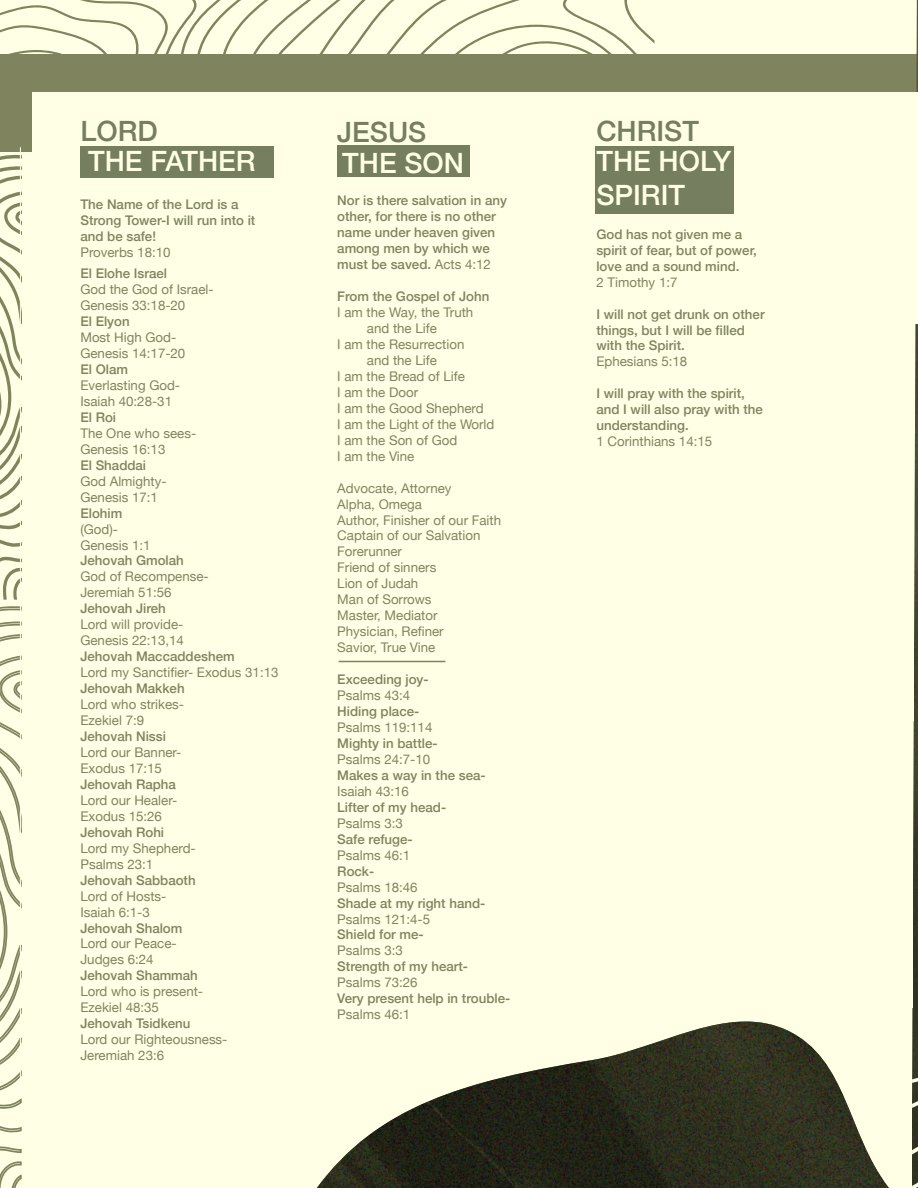
<style>
.page{position:relative;width:918px;height:1188px;background:#ffffe6}
.page>*{position:absolute;margin:0;border:0;box-sizing:border-box;transform-origin:0 0}
.t1{font:500 28.05px/33.6px "Helvetica Neue";color:#ffffe6}
.t2{font:500 28.05px "Helvetica Neue";color:#757e5f}
.t3{font:13.35px/15.9px "Helvetica Neue";color:#7f845f}
.t4{font:500 13.35px/15.9px "Helvetica Neue";color:#7f845f}
.s1{font-weight:400}
.s2{font-weight:500}
</style>
<div class="page">
<svg style="left:0;top:0;width:654px;height:54px"></svg>
<div style="left:0;top:54px;width:918px;height:98px;background:#7f845f"></div>
<img style="left:317px;top:1021px;width:572px;height:167px">
<svg style="left:0;top:148px;width:22px;height:1040px"></svg>
<hr style="left:20px;top:147px;width:1px;height:942px;background:#ffffe6">
<img style="left:912px;top:0;width:6px;height:886px">
<svg style="left:912px;top:886px;width:6px;height:302px;background:#4d4e3c"></svg>
<div style="left:32px;top:93px;width:886px;height:231px;background:#ffffe6"></div>
<div style="left:80px;top:146px;width:194px;height:31px;background:#757e5f"></div>
<div style="left:337px;top:145px;width:132px;height:32px;background:#757e5f"></div>
<div style="left:595px;top:146px;width:139px;height:68px;background:#757e5f"></div>
<hr style="left:339px;top:661px;width:107px;height:1px;background:#7f845f">
<p class="t2" style="left:80px;top:109px;width:79px">LORD</p>
<p class="t1" style="left:88px;top:142px;width:169px">THE FATHER</p>
<p class="t4" style="left:80px;top:195px;width:176px">The Name of the Lord is a<br>Strong Tower-I will run into it and be safe!<br><span class="s1">Proverbs 18:10</span></p>
<p class="t4" style="left:80px;top:264px;width:88px">El Elohe Israel</p>
<p class="t3" style="left:80px;top:282px;width:135px">God the God of Israel-</p>
<p class="t3" style="left:80px;top:298px;width:106px">Genesis 33:18-20<br><span class="s2">El Elyon<br></span>Most High God-</p>
<p class="t3" style="left:80px;top:346px;width:106px">Genesis 14:17-20<br><span class="s2">El Olam<br></span>Everlasting God-</p>
<p class="t3" style="left:80px;top:394px;width:93px">Isaiah 40:28-31</p>
<p class="t4" style="left:80px;top:408px;width:37px">El Roi</p>
<p class="t3" style="left:80px;top:426px;width:117px">The One who sees-</p>
<p class="t3" style="left:80px;top:442px;width:88px">Genesis 16:13<br><span class="s2">El Shaddai<br></span>God Almighty-<br>Genesis 17:1<br><span class="s2">Elohim</span></p>
<p class="t3" style="left:80px;top:522px;width:105px">(God)-<br>Genesis 1:1<br><span class="s2">Jehovah Gmolah</span></p>
<p class="t3" style="left:80px;top:569px;width:130px">God of Recompense-</p>
<p class="t3" style="left:80px;top:585px;width:93px">Jeremiah 51:56</p>
<p class="t4" style="left:80px;top:600px;width:87px">Jehovah Jireh</p>
<p class="t3" style="left:80px;top:617px;width:104px">Lord will provide-</p>
<p class="t3" style="left:80px;top:633px;width:105px">Genesis 22:13,14</p>
<p class="t4" style="left:80px;top:647px;width:200px">Jehovah Maccaddeshem<br><span class="s1">Lord my Sanctifier- Exodus 31:13<br></span>Jehovah Makkeh</p>
<p class="t3" style="left:80px;top:697px;width:105px">Lord who strikes-</p>
<p class="t3" style="left:80px;top:713px;width:103px">Ezekiel 7:9<br><span class="s2">Jehovah Nissi<br></span>Lord our Banner-</p>
<p class="t3" style="left:80px;top:761px;width:83px">Exodus 17:15</p>
<p class="t4" style="left:80px;top:775px;width:97px">Jehovah Rapha</p>
<p class="t3" style="left:80px;top:793px;width:98px">Lord our Healer-</p>
<p class="t3" style="left:80px;top:809px;width:83px">Exodus 15:26</p>
<p class="t3" style="left:80px;top:825px;width:117px"><span class="s2">Jehovah Rohi<br></span>Lord my Shepherd-</p>
<p class="t3" style="left:80px;top:857px;width:74px">Psalms 23:1</p>
<p class="t4" style="left:80px;top:871px;width:117px">Jehovah Sabbaoth</p>
<p class="t3" style="left:80px;top:889px;width:87px">Lord of Hosts-</p>
<p class="t3" style="left:80px;top:905px;width:71px">Isaiah 6:1-3</p>
<p class="t4" style="left:80px;top:919px;width:103px">Jehovah Shalom</p>
<p class="t3" style="left:80px;top:937px;width:98px">Lord our Peace-</p>
<p class="t3" style="left:80px;top:953px;width:75px">Judges 6:24</p>
<p class="t4" style="left:80px;top:967px;width:119px">Jehovah Shammah</p>
<p class="t3" style="left:80px;top:984px;width:124px">Lord who is present-</p>
<p class="t3" style="left:80px;top:1000px;width:149px">Ezekiel 48:35<br><span class="s2">Jehovah Tsidkenu<br></span>Lord our Righteousness-<br>Jeremiah 23:6</p>
<p class="t2" style="left:337px;top:109px;width:91px">JESUS</p>
<p class="t1" style="left:342px;top:144px;width:123px">THE SON</p>
<p class="t4" style="left:337px;top:192px;width:171px">Nor is there salvation in any</p>
<p class="t4" style="left:337px;top:207px;width:160px">other, for there is no other</p>
<p class="t4" style="left:337px;top:223px;width:159px">name under heaven given</p>
<p class="t4" style="left:337px;top:239px;width:154px">among men by which we</p>
<p class="t4" style="left:337px;top:255px;width:155px">must be saved. <span class="s1">Acts 4:12</span></p>
<p class="t4" style="left:337px;top:287px;width:154px">From the Gospel of John</p>
<p class="t3" style="left:337px;top:305px;width:138px">I am the Way, the Truth</p>
<p class="t3" style="left:367px;top:321px;width:71px">and the Life</p>
<p class="t3" style="left:337px;top:337px;width:129px;text-align:center">I am the Resurrection and the Life</p>
<p class="t3" style="left:337px;top:369px;width:129px">I am the Bread of Life<br>I am the Door</p>
<p class="t3" style="left:337px;top:401px;width:159px">I am the Good Shepherd<br>I am the Light of the World<br>I am the Son of God</p>
<p class="t3" style="left:337px;top:449px;width:79px">I am the Vine</p>
<p class="t3" style="left:337px;top:481px;width:116px">Advocate, Attorney<br>Alpha, Omega</p>
<p class="t3" style="left:337px;top:513px;width:165px">Author, Finisher of our Faith<br>Captain of our Salvation</p>
<p class="t3" style="left:337px;top:544px;width:66px">Forerunner</p>
<p class="t3" style="left:337px;top:560px;width:101px">Friend of sinners</p>
<p class="t3" style="left:337px;top:576px;width:83px">Lion of Judah</p>
<p class="t3" style="left:337px;top:592px;width:96px">Man of Sorrows</p>
<p class="t3" style="left:337px;top:608px;width:102px">Master, Mediator</p>
<p class="t3" style="left:337px;top:624px;width:108px">Physician, Refiner<br>Savior, True Vine</p>
<p class="t4" style="left:337px;top:670px;width:93px">Exceeding joy-</p>
<p class="t3" style="left:337px;top:688px;width:74px">Psalms 43:4</p>
<p class="t4" style="left:337px;top:702px;width:84px">Hiding place-</p>
<p class="t3" style="left:337px;top:720px;width:97px">Psalms 119:114</p>
<p class="t4" style="left:337px;top:734px;width:102px">Mighty in battle-</p>
<p class="t3" style="left:337px;top:752px;width:94px">Psalms 24:7-10</p>
<p class="t4" style="left:337px;top:766px;width:150px">Makes a way in the sea-</p>
<p class="t3" style="left:337px;top:784px;width:73px">Isaiah 43:16</p>
<p class="t4" style="left:337px;top:798px;width:110px">Lifter of my head-</p>
<p class="t3" style="left:337px;top:816px;width:67px">Psalms 3:3</p>
<p class="t4" style="left:337px;top:830px;width:77px">Safe refuge-</p>
<p class="t3" style="left:337px;top:848px;width:74px">Psalms 46:1</p>
<p class="t4" style="left:337px;top:862px;width:38px">Rock-</p>
<p class="t3" style="left:337px;top:880px;width:82px">Psalms 18:46</p>
<p class="t4" style="left:337px;top:894px;width:150px">Shade at my right hand-</p>
<p class="t3" style="left:337px;top:912px;width:94px">Psalms 121:4-5</p>
<p class="t4" style="left:337px;top:926px;width:88px">Shield for me-</p>
<p class="t3" style="left:337px;top:943px;width:67px">Psalms 3:3</p>
<p class="t4" style="left:337px;top:958px;width:132px">Strength of my heart-</p>
<p class="t3" style="left:337px;top:975px;width:82px">Psalms 73:26</p>
<p class="t4" style="left:337px;top:990px;width:174px">Very present help in trouble-</p>
<p class="t3" style="left:337px;top:1007px;width:74px">Psalms 46:1</p>
<p class="t2" style="left:596px;top:109px;width:104px">CHRIST</p>
<p class="t1" style="left:596px;top:142px;width:136px">THE HOLY<br>SPIRIT</p>
<p class="t4" style="left:596px;top:225px;width:162px">God has not given me a spirit of fear, but of power, love and a sound mind.<br><span class="s1">2 Timothy 1:7</span></p>
<p class="t4" style="left:596px;top:305px;width:170px">I will not get drunk on other</p>
<p class="t4" style="left:596px;top:321px;width:150px">things, but I will be filled with the Spirit.<br><span class="s1">Ephesians 5:18</span></p>
<p class="t4" style="left:596px;top:385px;width:168px">I will pray with the spirit, and I will also pray with the understanding.</p>
<p class="t3" style="left:596px;top:434px;width:117px">1 Corinthians 14:15</p>
</div>
